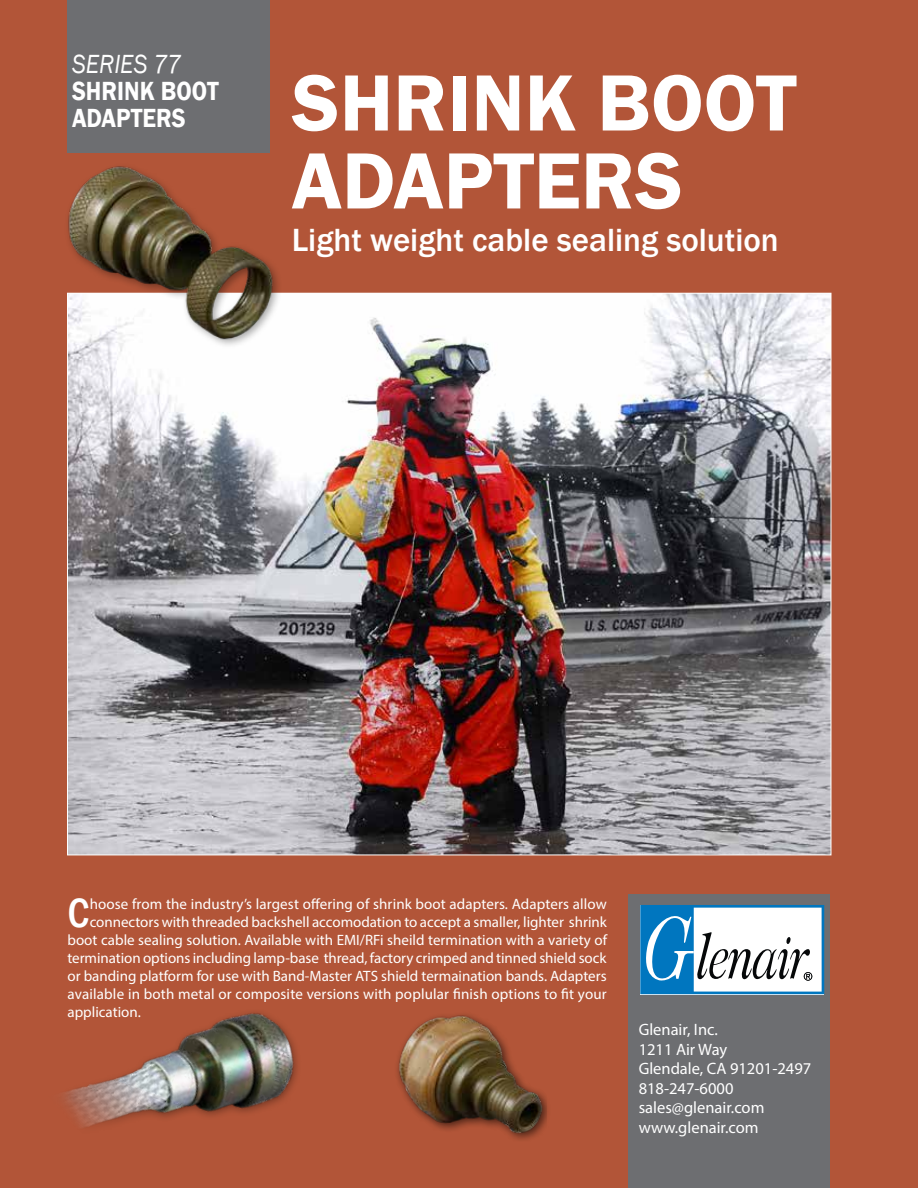
<style>
.page{position:relative;width:918px;height:1188px;background:#b25538}
.page>*{position:absolute;margin:0;border:0;box-sizing:border-box;transform-origin:0 0}
.t1{font:600 82.5px/78px "Franklin Gothic";color:#fff}
.t2{font:500 condensed 42px "Franklin Gothic";color:#fff}
.t3{font:500 33px "Franklin Gothic";color:#fff}
.t4{font:600 27px/27px "Franklin Gothic";color:#fff;scale:.89 1}
.t5{font:italic 27px "Franklin Gothic";color:#fff;scale:.89 1}
.t6{font:16.5px/19.5px "Myriad Pro";color:#fff}
.t7{font:15px "Myriad Pro";color:#fff}
</style>
<div class="page">
<div style="left:628px;top:894px;width:202px;height:294px;background:#6d6e71"></div>
<svg style="left:640px;top:905px;width:184px;height:89px;background:#a1c4d9"></svg>
<img style="left:69px;top:295px;width:760px;height:558px">
<div style="left:68px;top:0;width:202px;height:153px;background:#6d6e71"></div>
<img style="left:397px;top:1014px;width:150px;height:126px">
<img style="left:64px;top:1012px;width:234px;height:115px">
<img style="left:67px;top:148px;width:216px;height:202px">
<h3 class="t5" style="left:72px;top:47px;width:124px">SERIES 77</h3>
<h3 class="t4" style="left:72px;top:78px;width:166px">SHRINK BOOT<br>ADAPTERS</h3>
<h1 class="t1" style="left:292px;top:65px;width:506px">SHRINK BOOT<br>ADAPTERS</h1>
<h3 class="t3" style="left:292px;top:220px;width:488px">Light weight cable sealing solution</h3>
<h2 class="t2" style="left:68px;top:885px;width:24px">C</h2>
<p class="t7" style="left:90px;top:895px;width:519px">hoose from the industry’s largest offering of shrink boot adapters. Adapters allow</p>
<p class="t7" style="left:90px;top:913px;width:519px">connectors with threaded backshell accomodation to accept a smaller, lighter shrink</p>
<p class="t7" style="left:68px;top:931px;width:541px">boot cable sealing solution. Available with EMI/RFi sheild termination with a variety of</p>
<p class="t7" style="left:68px;top:949px;width:540px">termination options including lamp-base thread, factory crimped and tinned shield sock</p>
<p class="t7" style="left:68px;top:967px;width:541px">or banding platform for use with Band-Master ATS shield termaination bands. Adapters</p>
<p class="t7" style="left:68px;top:985px;width:541px">available in both metal or composite versions with poplular finish options to fit your</p>
<p class="t7" style="left:68px;top:1003px;width:74px">application.</p>
<p class="t6" style="left:639px;top:1020px;width:174px">Glenair, Inc.<br>1211 Air Way<br>Glendale, CA 91201-2497<br>818-247-6000 sales@glenair.com www.glenair.com</p>
</div>
